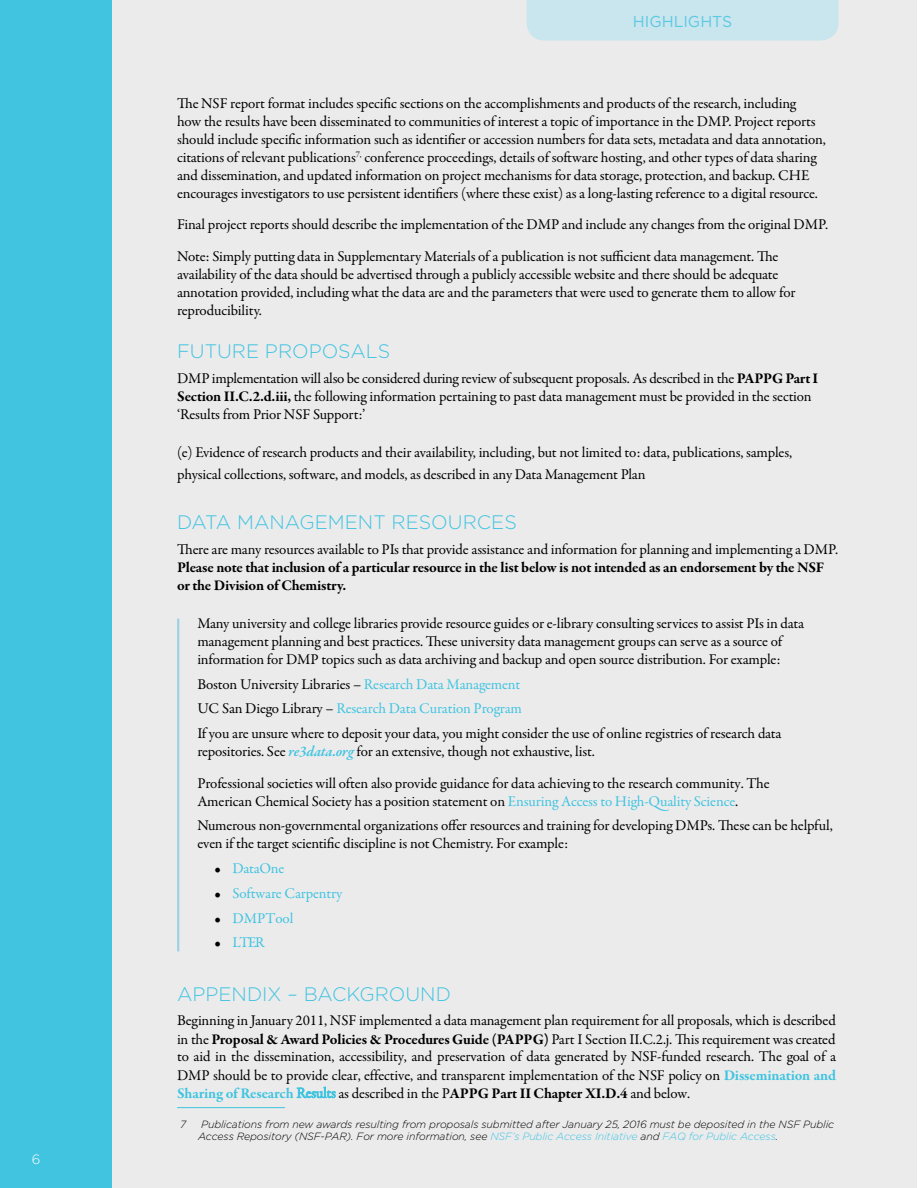
<style>
.page{position:relative;width:918px;height:1188px;background:#fff}
.page>*{position:absolute;margin:0;border:0;box-sizing:border-box;transform-origin:0 0}
.Article_Subheading{font:300 19.5px "Gotham";color:#40c4e0}
.t1{font:15.75px "Gotham";color:#5cc9e3}
.Body{font:15px/18px "Garamond Premr Pro";letter-spacing:-.01em;color:#000}
.Bullets{font:15px/18px "Garamond Premr Pro";letter-spacing:-.01em;color:#000}
.Body-2{font:700 15px/18px "Garamond Premr Pro";letter-spacing:-.015em;color:#000}
.Bullets-2{font:15px "Garamond Premr Pro";letter-spacing:-.01em;color:#3fc4e0}
.t2{font:300 13.5px "Gotham";color:#fff}
.Body-3{font:italic 300 10.5px/12.6px "Gotham";letter-spacing:-.01em;color:#000}
.s1{font-weight:700}
.s2{font-weight:400}
.s3{color:#3fc4e0}
.s4{color:#000}
.s5{font-weight:600;font-style:italic;color:#40c4e0}
.s6{font-weight:700;color:#3fc4e0}
</style>
<div class="page">
<div style="left:0;top:0;width:113px;height:1188px;background:#40c4e0"></div>
<div style="left:112px;top:0;width:804px;height:1188px;background:#ebebec"></div>
<hr style="left:177px;top:1107px;width:108px;height:1px;background:#40c4e0">
<hr style="left:177px;top:619px;width:2px;height:332px;background:#9dd2e2">
<div style="left:527px;top:0;width:312px;height:40px;background:#c9e5ed"></div>
<p class="t2" style="left:32px;top:1151px;width:10px">6</p>
<p class="t1" style="left:633px;top:11px;width:101px">HIGHLIGHTS</p>
<p class="Body" style="left:177px;top:94px;width:650px">The NSF report format includes specific sections on the accomplishments and products of the research, including<br>how the results have been disseminated to communities of interest a topic of importance in the DMP. Project reports should include specific information such as identifier or accession numbers for data sets, metadata and data annotation, citations of relevant publications<sup>7,</sup> conference proceedings, details of software hosting, and other types of data sharing and dissemination, and updated information on project mechanisms for data storage, protection, and backup. CHE encourages investigators to use persistent identifiers (where these exist) as a long-lasting reference to a digital resource.</p>
<p class="Body" style="left:177px;top:216px;width:653px">Final project reports should describe the implementation of the DMP and include any changes from the original DMP.</p>
<p class="Body" style="left:177px;top:247px;width:620px">Note: Simply putting data in Supplementary Materials of a publication is not sufficient data management. The availability of the data should be advertised through a publicly accessible website and there should be adequate annotation provided, including what the data are and the parameters that were used to generate them to allow for reproducibility.</p>
<p class="Article_Subheading" style="left:177px;top:339px;width:215px">FUTURE PROPOSALS</p>
<p class="Body" style="left:177px;top:370px;width:643px">DMP implementation will also be considered during review of subsequent proposals. As described in the <span class="s1">PAPPG Part I<br>Section II.C.2.d.iii,</span> the following information pertaining to past data management must be provided in the section ‘Results from Prior NSF Support:’</p>
<p class="Body" style="left:177px;top:442px;width:617px;line-height:21.6px">(e) Evidence of research products and their availability, including, but not limited to: data, publications, samples, physical collections, software, and models, as described in any Data Management Plan</p>
<p class="Article_Subheading" style="left:177px;top:510px;width:341px">DATA MANAGEMENT RESOURCES</p>
<p class="Body-2" style="left:177px;top:540px;width:663px"><span class="s2">There are many resources available to PIs that provide assistance and information for planning and implementing a DMP.<br></span>Please note that inclusion of a particular resource in the list below is not intended as an endorsement by the NSF or the Division of Chemistry.</p>
<p class="Bullets" style="left:197px;top:615px;width:608px">Many university and college libraries provide resource guides or e-library consulting services to assist PIs in data management planning and best practices. These university data management groups can serve as a source of information for DMP topics such as data archiving and backup and open source distribution. For example:</p>
<p class="Bullets" style="left:197px;top:675px;width:325px">Boston University Libraries – <span class="s3">Research Data Management</span></p>
<p class="Bullets-2" style="left:197px;top:700px;width:326px"><span class="s4">UC San Diego Library –</span> Research Data Curation Program</p>
<p class="Body" style="left:197px;top:725px;width:586px">If you are unsure where to deposit your data, you might consider the use of online registries of research data repositories. See <span class="s5">re3data.org</span> for an extensive, though not exhaustive, list.</p>
<p class="Bullets" style="left:197px;top:774px;width:574px">Professional societies will often also provide guidance for data achieving to the research community. The<br>American Chemical Society has a position statement on <span class="s3">Ensuring Access to High-Quality Science</span>.</p>
<p class="Bullets" style="left:197px;top:817px;width:637px">Numerous non-governmental organizations offer resources and training for developing DMPs. These can be helpful, even if the target scientific discipline is not Chemistry. For example:</p>
<p class="Bullets-2" style="left:233px;top:859px;width:53px">DataOne</p>
<p class="Bullets-2" style="left:233px;top:884px;width:111px">Software Carpentry</p>
<p class="Bullets-2" style="left:233px;top:909px;width:62px">DMPTool</p>
<p class="Bullets-2" style="left:233px;top:934px;width:34px">LTER</p>
<p class="Article_Subheading" style="left:177px;top:982px;width:275px">APPENDIX – BACKGROUND</p>
<p class="Body" style="left:177px;top:1012px;width:660px;text-align:justify">Beginning in January 2011, NSF implemented a data management plan requirement for all proposals, which is described in the <span class="s1">Proposal &amp; Award Policies &amp; Procedures Guide (PAPPG)</span> Part I Section II.C.2.j. This requirement was created to aid in the dissemination, accessibility, and preservation of data generated by NSF-funded research. The goal of a DMP should be to provide clear, effective, and transparent implementation of the NSF policy on <span class="s6">Dissemination and Sharing of Research</span> <span class="s3">Results</span> as described in the P<span class="s1">APPG Part II Chapter XI.D.4</span> and below.</p>
<p class="Body-3" style="left:180px;top:1118px;width:8px">7</p>
<p class="Body-3" style="left:198px;top:1118px;width:638px">Publications from new awards resulting from proposals submitted after January 25, 2016 must be deposited in the NSF Public<br>Access Repository (NSF-PAR). For more information, see <span class="s3">NSF’s Public Access Initiative</span> and <span class="s3">FAQ for Public Access</span>.</p>
</div>
